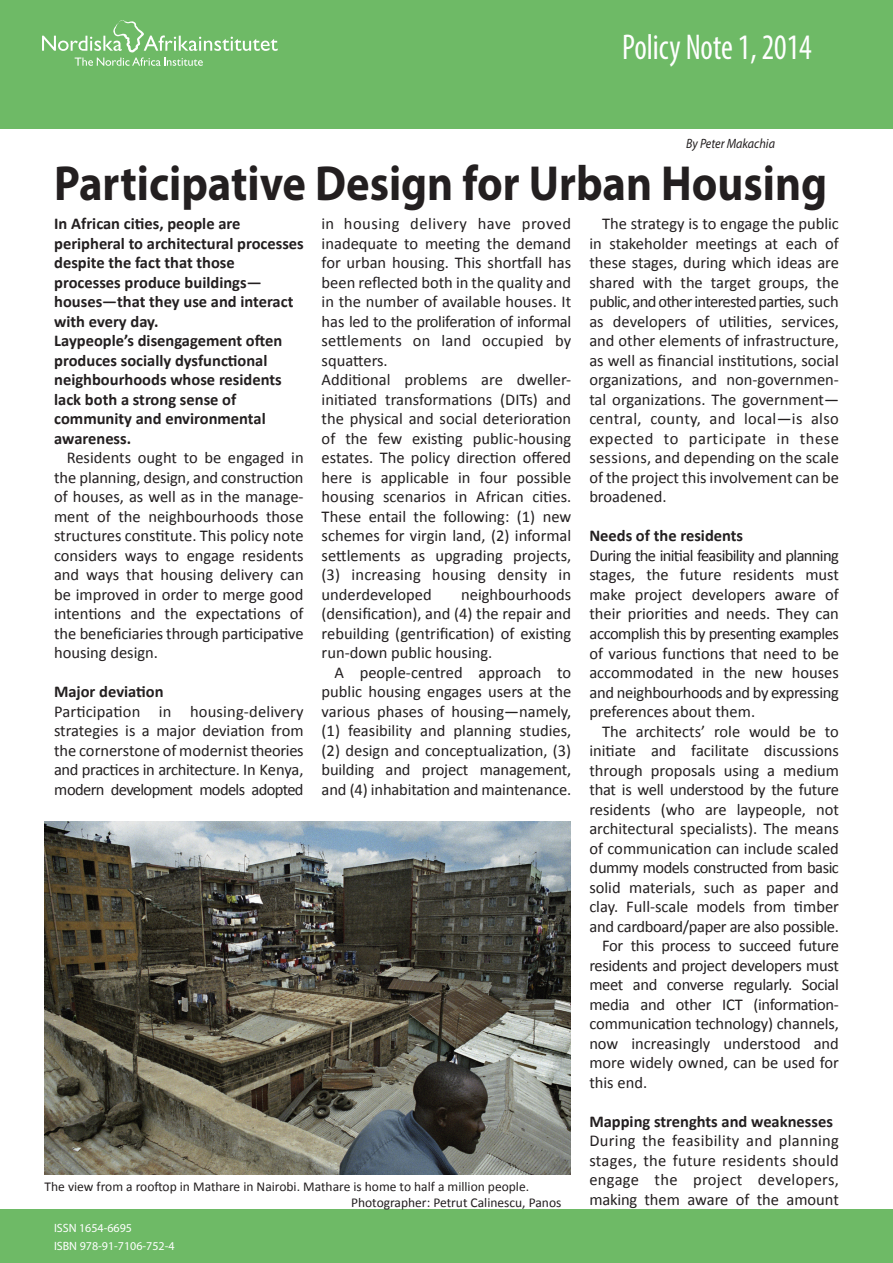
<style>
.page{position:relative;width:893px;height:1263px;background:#fff}
.page>*{position:absolute;margin:0;border:0;box-sizing:border-box;transform-origin:0 0}
.t1{font:700 49.5px "Myriad Pro";color:#231f20;scale:.9 1}
.t2{font:condensed 36px "Myriad Pro";color:#fff;scale:.9 1}
.t3{font:16.5px/19.5px "Calibri";color:#231f20;text-align:justify}
.t4{font:700 16.5px/19.5px "Calibri";color:#231f20}
.t5{font:16.5px "Calibri";letter-spacing:-.02em;color:#231f20}
.t6{font:16.5px "Calibri";letter-spacing:-.03em;color:#231f20}
.t7{font:13.5px/16.2px "Calibri";color:#231f20}
.t8{font:italic 13.5px "Myriad Pro";color:#231f20;scale:.9 1}
.t9{font:12px/18px "Myriad Pro";color:#fff}
</style>
<div class="page">
<div style="left:0;top:0;width:893px;height:128px;background:#6eba66"></div>
<div style="left:0;top:1209px;width:893px;height:54px;background:#6eba66"></div>
<svg style="left:42px;top:20px;width:236px;height:46px"></svg>
<img style="left:45px;top:821px;width:526px;height:353px">
<h2 class="t2" style="left:622px;top:25px;width:212px">Policy Note 1, 2014</h2>
<p class="t8" style="left:686px;top:135px;width:100px">By Peter Makachia</p>
<h1 class="t1" style="left:54px;top:151px;width:861px">Participative Design for Urban Housing</h1>
<p class="t4" style="left:54px;top:214px;width:251px">In African cities, people are peripheral to architectural processes despite the fact that those processes produce buildings— houses—that they use and interact with every day.<br>Laypeople’s disengagement often produces socially dysfunctional neighbourhoods whose residents lack both a strong sense of community and environmental awareness.</p>
<p class="t3" style="left:322px;top:214px;width:251px;text-align:left">in housing delivery have proved inadequate to meeting the demand for urban housing. This shortfall has been reflected both in the quality and in the number of available houses. It has led to the proliferation of informal settlements on land occupied by squatters.<br>Additional problems are dweller&shy;initiated transformations (DITs) and the physical and social deterioration of the few existing public-housing estates. The policy direction offered here is applicable in four possible housing scenarios in African cities.<br>These entail the following: (1) new schemes for virgin land, (2) informal settlements as upgrading projects, (3) increasing housing density in underdeveloped</p>
<p class="t3" style="left:589px;top:214px;width:251px;text-indent:13px">The strategy is to engage the public in stakeholder meetings at each of these stages, during which ideas are shared with the target groups, the public, and other interested parties, such as developers of utilities, services, and other elements of infrastructure, as well as financial institutions, social organizations, and non-governmen&shy;tal organizations. The government— central, county, and local—is also expected to participate in these sessions, and depending on the scale of the project this involvement can be broadened.</p>
<p class="t4" style="left:589px;top:526px;width:155px">Needs of the residents</p>
<p class="t3" style="left:589px;top:546px;width:251px">During the initial feasibility and planning stages, the future residents must make project developers aware of their priorities and needs. They can accomplish this by presenting examples of various functions that need to be accommodated in the new houses and neighbourhoods and by expressing preferences about them.</p>
<p class="t3" style="left:602px;top:721px;width:238px">The architects’ role would be to</p>
<p class="t3" style="left:589px;top:741px;width:251px">initiate and facilitate discussions</p>
<p class="t3" style="left:589px;top:760px;width:251px">through proposals using a medium</p>
<p class="t5" style="left:589px;top:779px;width:251px">that is well understood by the future</p>
<p class="t3" style="left:589px;top:799px;width:251px">residents (who are laypeople, not</p>
<p class="t3" style="left:589px;top:819px;width:251px">architectural specialists). The means</p>
<p class="t3" style="left:589px;top:838px;width:251px">of communication can include scaled</p>
<p class="t6" style="left:589px;top:857px;width:251px">dummy models constructed from basic</p>
<p class="t3" style="left:589px;top:877px;width:251px">solid materials, such as paper and</p>
<p class="t3" style="left:589px;top:897px;width:251px">clay. Full-scale models from timber</p>
<p class="t5" style="left:589px;top:916px;width:251px">and cardboard/paper are also possible.</p>
<p class="t5" style="left:602px;top:935px;width:238px">For this process to succeed future</p>
<p class="t5" style="left:589px;top:955px;width:251px">residents and project developers must</p>
<p class="t5" style="left:589px;top:974px;width:251px">meet and converse regularly. Social</p>
<p class="t5" style="left:589px;top:994px;width:251px">media and other ICT (information-</p>
<p class="t3" style="left:589px;top:1014px;width:251px">communication technology) channels,</p>
<p class="t3" style="left:589px;top:1033px;width:251px">now increasingly understood and</p>
<p class="t3" style="left:589px;top:1053px;width:251px">more widely owned, can be used for</p>
<p class="t3" style="left:589px;top:1072px;width:59px">this end.</p>
<p class="t4" style="left:589px;top:1111px;width:245px">Mapping strenghts and weaknesses</p>
<p class="t3" style="left:589px;top:1131px;width:251px">During the feasibility and planning stages, the future residents should engage the project developers, making them aware of the amount</p>
<p class="t3" style="left:54px;top:448px;width:251px;text-indent:13px">Residents ought to be engaged in the planning, design, and construction of houses, as well as in the manage&shy;ment of the neighbourhoods those structures constitute. This policy note considers ways to engage residents and ways that housing delivery can be improved in order to merge good intentions and the expectations of the beneficiaries through participative housing design.</p>
<p class="t4" style="left:54px;top:682px;width:111px">Major deviation</p>
<p class="t3" style="left:54px;top:702px;width:251px">Participation in housing-delivery strategies is a major deviation from the cornerstone of modernist theories and practices in architecture. In Kenya, modern development models adopted</p>
<p class="t3" style="left:322px;top:585px;width:251px;text-indent:140px">neighbourhoods (densification), and (4) the repair and rebuilding (gentrification) of existing run-down public housing.</p>
<p class="t3" style="left:322px;top:663px;width:251px;text-indent:13px">A people-centred approach to public housing engages users at the various phases of housing—namely, (1) feasibility and planning studies, (2) design and conceptualization, (3) building and project management, and (4) inhabitation and maintenance.</p>
<p class="t7" style="left:351px;top:1178px;width:212px;text-indent:-306px">The view from a rooftop in Mathare in Nairobi. Mathare is home to half a million people.<br>Photographer: Petrut Calinescu, Panos</p>
<p class="t9" style="left:54px;top:1219px;width:122px">ISSN 1654-6695<br>ISBN 978-91-7106-752-4</p>
</div>
